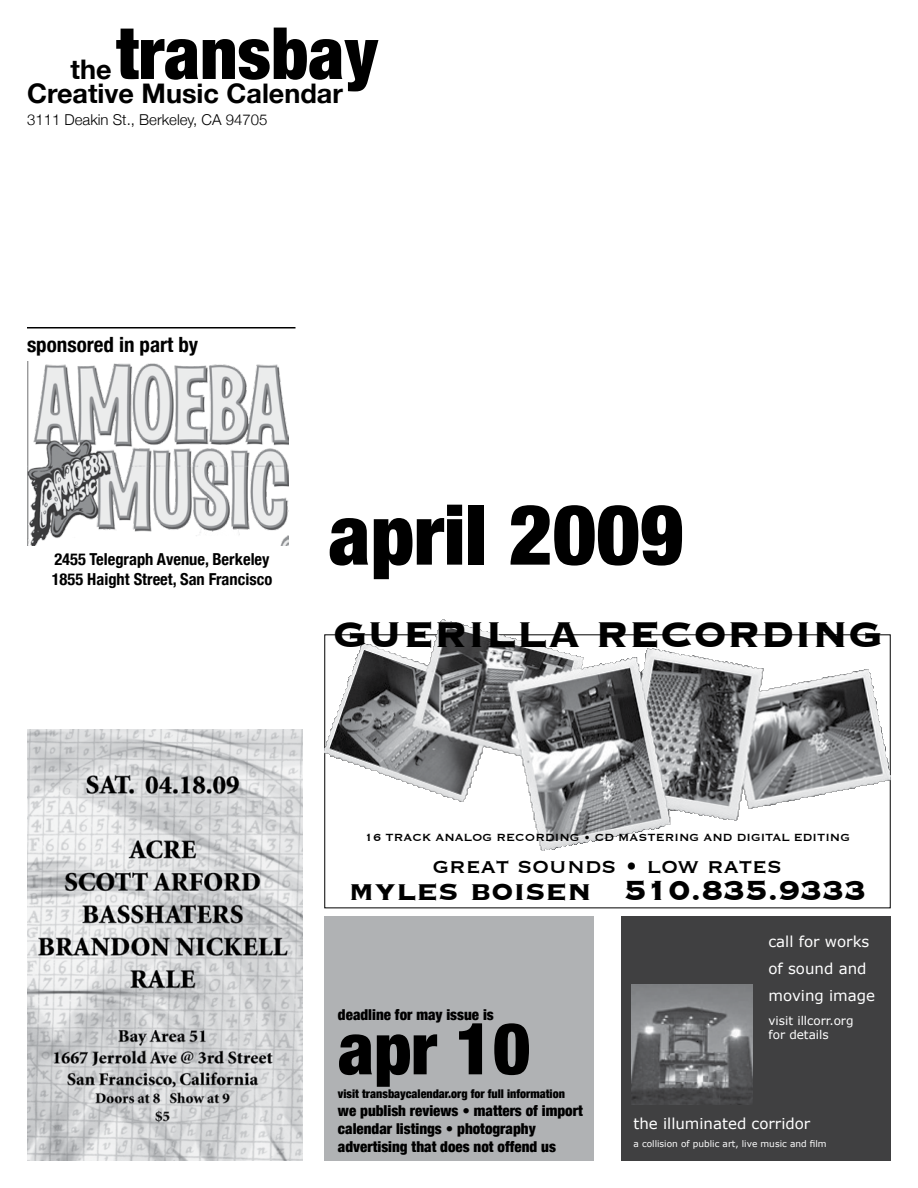
<style>
.page{position:relative;width:918px;height:1188px;background:#fff}
.page>*{position:absolute;margin:0;border:0;box-sizing:border-box;transform-origin:0 0}
.t1{font:900 condensed 84px "Helvetica Neue";color:#000}
.t2{font:900 condensed 72px "Helvetica Neue";color:#000}
.t3{font:700 46.5px "Copperplate";color:#000}
.t4{font:700 36px "Copperplate";color:#000}
.t5{font:700 27px "Helvetica Neue";color:#000}
.t6{font:27px "Copperplate";color:#000}
.t7{font:700 condensed 21px "Helvetica Neue";color:#000}
.t8{font:700 condensed 16.5px/19.8px "Helvetica Neue";color:#000}
.t9{font:900 condensed 15px/18px "Helvetica Neue";color:#000}
.t10{font:15px/27px "Verdana";color:#fff}
.t11{font:300 15px "Helvetica Neue";color:#000}
.t12{font:13.5px "Copperplate";color:#000}
.t13{font:900 condensed 12px "Helvetica Neue";color:#000}
.t14{font:12px/14.4px "Verdana";color:#fff}
.t15{font:9px "Verdana";color:#fff}
</style>
<div class="page">
<img style="left:27px;top:362px;width:261px;height:184px">
<hr style="left:27px;top:327px;width:269px;height:1px;background:#000">
<div style="left:324px;top:917px;width:270px;height:244px;background:#b0b2b4"></div>
<img style="left:324px;top:619px;width:567px;height:232px">
<img style="left:27px;top:729px;width:276px;height:432px">
<div style="left:621px;top:917px;width:270px;height:244px;background:#404041"></div>
<img style="left:632px;top:984px;width:120px;height:121px">
<h2 class="t2" style="left:116px;top:9px;width:263px">transbay</h2>
<h3 class="t5" style="left:70px;top:53px;width:43px">the</h3>
<h3 class="t5" style="left:27px;top:77px;width:317px">Creative Music Calendar</h3>
<p class="t11" style="left:27px;top:111px;width:242px">3111 Deakin St., Berkeley, CA 94705</p>
<h3 class="t7" style="left:27px;top:331px;width:173px">sponsored in part by</h3>
<p class="t8" style="left:52px;top:549px;width:222px">2455 Telegraph Avenue, Berkeley<br>1855 Haight Street, San Francisco</p>
<h1 class="t1" style="left:328px;top:483px;width:357px">april 2009</h1>
<h3 class="t3" style="left:333px;top:604px;width:550px">guerilla recording</h3>
<p class="t12" style="left:365px;top:828px;width:487px">16 track analog recording • cd mastering and digital editing</p>
<h3 class="t6" style="left:433px;top:848px;width:351px">great sounds • low rates</h3>
<h3 class="t4" style="left:349px;top:867px;width:519px">myles boisen 510.835.9333</h3>
<p class="t10" style="left:769px;top:928px;width:108px">call for works of sound and moving image</p>
<p class="t14" style="left:769px;top:1013px;width:87px">visit illcorr.org for details</p>
<p class="t9" style="left:338px;top:1006px;width:157px">deadline for may issue is</p>
<h2 class="t2" style="left:338px;top:1004px;width:194px">apr 10</h2>
<p class="t13" style="left:338px;top:1086px;width:228px">visit transbaycalendar.org for full information</p>
<p class="t9" style="left:338px;top:1101px;width:246px">we publish reviews • matters of import calendar listings • photography advertising that does not offend us</p>
<p class="t10" style="left:634px;top:1110px;width:178px">the illuminated corridor</p>
<p class="t15" style="left:634px;top:1138px;width:195px">a collision of public art, live music and film</p>
</div>
